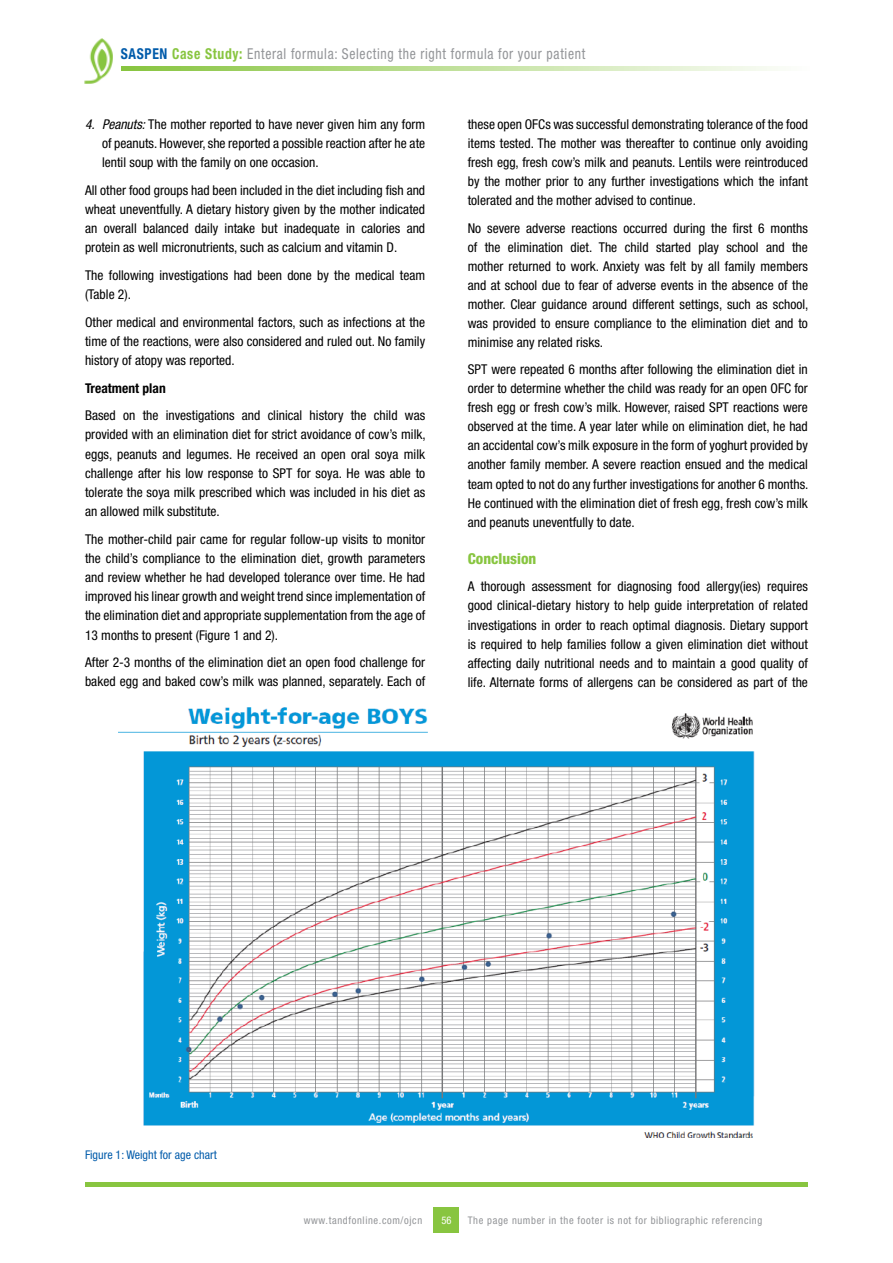
<style>
.page{position:relative;width:893px;height:1263px;background:#fff}
.page>*{position:absolute;margin:0;border:0;box-sizing:border-box;transform-origin:0 0}
.t1{font:condensed 15px "Helvetica Neue LT Std";letter-spacing:.05em;color:#939598;scale:.91 1}
.t2{font:800 condensed 15px "Helvetica Neue LT Std";color:#88c540}
.t3{font:condensed 13.5px/19.2px "Helvetica Neue LT Std";color:#000;text-align:justify}
.t4{font:700 condensed 13.5px "Helvetica Neue LT Std";color:#000}
.t5{font:condensed 12px "Helvetica Neue LT Std";color:#005baa}
.t6{font:condensed 10.5px "Helvetica Neue LT Std";letter-spacing:.06em;color:#939598}
.t7{font:condensed 10.5px "Helvetica Neue LT Std";color:#fff}
.s1{font-weight:700;color:#005baa}
.s2{font-weight:700;color:#88c540}
.s3{font-style:italic}
</style>
<div class="page">
<div style="left:434px;top:1208px;width:25px;height:25px;background:#88c540"></div>
<div style="left:85px;top:1182px;width:723px;height:5px;background:#88c540"></div>
<svg style="left:121px;top:66px;width:657px;height:4px"></svg>
<img style="left:84px;top:38px;width:29px;height:46px">
<img style="left:118px;top:707px;width:637px;height:431px">
<p class="t1" style="left:121px;top:45px;width:512px"><span class="s1">SASPEN</span> <span class="s2">Case Study:</span> Enteral formula: Selecting the right formula for your patient</p>
<p class="t3" style="left:102px;top:114px;width:325px;text-indent:-17px"><span class="s3">4. Peanuts:</span> The mother reported to have never given him any form of peanuts. However, she reported a possible reaction after he ate lentil soup with the family on one occasion.</p>
<p class="t3" style="left:85px;top:180px;width:342px">All other food groups had been included in the diet including fish and wheat uneventfully. A dietary history given by the mother indicated an overall balanced daily intake but inadequate in calories and protein as well micronutrients, such as calcium and vitamin D.</p>
<p class="t3" style="left:85px;top:265px;width:342px">The following investigations had been done by the medical team (Table 2).</p>
<p class="t3" style="left:85px;top:312px;width:342px">Other medical and environmental factors, such as infections at the time of the reactions, were also considered and ruled out. No family history of atopy was reported.</p>
<p class="t4" style="left:85px;top:380px;width:82px">Treatment plan</p>
<p class="t3" style="left:85px;top:406px;width:342px">Based on the investigations and clinical history the child was provided with an elimination diet for strict avoidance of cow’s milk, eggs, peanuts and legumes. He received an open oral soya milk challenge after his low response to SPT for soya. He was able to tolerate the soya milk prescribed which was included in his diet as an allowed milk substitute.</p>
<p class="t3" style="left:85px;top:529px;width:342px">The mother-child pair came for regular follow-up visits to monitor the child’s compliance to the elimination diet, growth parameters and review whether he had developed tolerance over time. He had improved his linear growth and weight trend since implementation of the elimination diet and appropriate supplementation from the age of 13 months to present (Figure 1 and 2).</p>
<p class="t3" style="left:85px;top:653px;width:342px">After 2-3 months of the elimination diet an open food challenge for baked egg and baked cow’s milk was planned, separately. Each of</p>
<p class="t3" style="left:468px;top:114px;width:342px">these open OFCs was successful demonstrating tolerance of the food items tested. The mother was thereafter to continue only avoiding fresh egg, fresh cow’s milk and peanuts. Lentils were reintroduced by the mother prior to any further investigations which the infant tolerated and the mother advised to continue.</p>
<p class="t3" style="left:468px;top:218px;width:342px">No severe adverse reactions occurred during the first 6 months of the elimination diet. The child started play school and the mother returned to work. Anxiety was felt by all family members and at school due to fear of adverse events in the absence of the mother. Clear guidance around different settings, such as school, was provided to ensure compliance to the elimination diet and to minimise any related risks.</p>
<p class="t3" style="left:468px;top:360px;width:342px">SPT were repeated 6 months after following the elimination diet in order to determine whether the child was ready for an open OFC for fresh egg or fresh cow’s milk. However, raised SPT reactions were observed at the time. A year later while on elimination diet, he had an accidental cow’s milk exposure in the form of yoghurt provided by another family member. A severe reaction ensued and the medical team opted to not do any further investigations for another 6 months.<br>He continued with the elimination diet of fresh egg, fresh cow’s milk and peanuts uneventfully to date.</p>
<p class="t2" style="left:468px;top:549px;width:70px">Conclusion</p>
<p class="t3" style="left:468px;top:577px;width:342px">A thorough assessment for diagnosing food allergy(ies) requires good clinical-dietary history to help guide interpretation of related investigations in order to reach optimal diagnosis. Dietary support is required to help families follow a given elimination diet without affecting daily nutritional needs and to maintain a good quality of life. Alternate forms of allergens can be considered as part of the</p>
<p class="t5" style="left:85px;top:1148px;width:133px">Figure 1: Weight for age chart</p>
<p class="t6" style="left:304px;top:1214px;width:120px">www.tandfonline.com/ojcn</p>
<p class="t6" style="left:468px;top:1214px;width:296px">The page number in the footer is not for bibliographic referencing</p>
<p class="t7" style="left:441px;top:1214px;width:12px">56</p>
</div>
